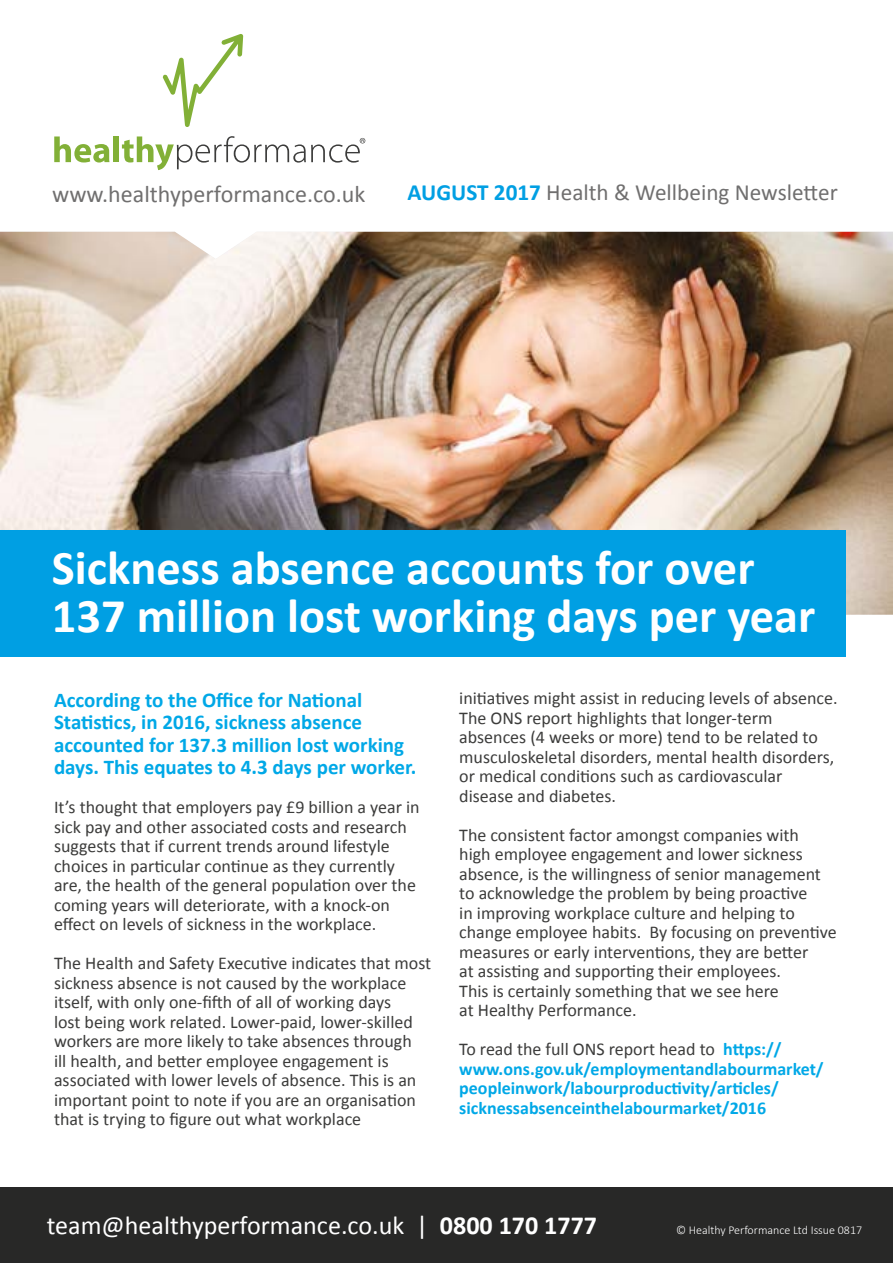
<style>
.page{position:relative;width:893px;height:1263px;background:#fff}
.page>*{position:absolute;margin:0;border:0;box-sizing:border-box;transform-origin:0 0}
.t1{font:700 48.6px/47.5px "Calibri";color:#fff}
.t2{font:26.1px "Calibri";color:#fff}
.t3{font:24px "Calibri";color:#706f6f}
.t4{font:23.25px "Calibri";color:#706f6f}
.t5{font:700 21px/22.5px "Calibri";color:#00a8e7}
.t6{font:18px/19.5px "Calibri";color:#3c3c3b}
.t7{font:700 18px/19.5px "Calibri";color:#00a8e7}
.t8{font:300 12px "Calibri";color:#fff}
.s1{font-weight:700;color:#009fe3}
.s2{font-weight:400;color:#3c3c3b}
.s3{font-weight:700}
</style>
<div class="page">
<img style="left:0;top:232px;width:893px;height:383px">
<div style="left:0;top:1187px;width:893px;height:76px;background:#282827"></div>
<svg style="left:163px;top:34px;width:80px;height:93px"></svg>
<svg style="left:54px;top:136px;width:55px;height:27px"></svg>
<div style="left:114px;top:136px;width:5px;height:26px;background:#82b037"></div>
<svg style="left:122px;top:136px;width:243px;height:34px"></svg>
<div style="left:1px;top:530px;width:845px;height:127px;background:#009fe3"></div>
<h3 class="t3" style="left:52px;top:179px;width:315px">www.healthyperformance.co.uk</h3>
<p class="t4" style="left:407px;top:178px;width:432px"><span class="s1">AUGUST 2017</span> Health &amp; Wellbeing Newsletter</p>
<h1 class="t1" style="left:52px;top:544px;width:765px">Sickness absence accounts for over<br>137 million lost working days per year</h1>
<p class="t5" style="left:54px;top:688px;width:364px">According to the Office for National Statistics, in 2016, sickness absence accounted for 137.3 million lost working days. This equates to 4.3 days per worker.</p>
<p class="t6" style="left:54px;top:798px;width:367px">It’s thought that employers pay £9 billion a year in sick pay and other associated costs and research suggests that if current trends around lifestyle choices in particular continue as they currently are, the health of the general population over the coming years will deteriorate, with a knock-on effect on levels of sickness in the workplace.</p>
<p class="t6" style="left:54px;top:954px;width:379px">The Health and Safety Executive indicates that most sickness absence is not caused by the workplace itself, with only one-fifth of all of working days<br>lost being work related. Lower-paid, lower-skilled workers are more likely to take absences through<br>ill health, and better employee engagement is associated with lower levels of absence. This is an important point to note if you are an organisation that is trying to figure out what workplace</p>
<p class="t6" style="left:459px;top:689px;width:380px">initiatives might assist in reducing levels of absence.<br>The ONS report highlights that longer-term absences (4 weeks or more) tend to be related to musculoskeletal disorders, mental health disorders, or medical conditions such as cardiovascular disease and diabetes.</p>
<p class="t6" style="left:459px;top:825px;width:379px">The consistent factor amongst companies with<br>high employee engagement and lower sickness absence, is the willingness of senior management to acknowledge the problem by being proactive<br>in improving workplace culture and helping to change employee habits. By focusing on preventive measures or early interventions, they are better<br>at assisting and supporting their employees.<br>This is certainly something that we see here<br>at Healthy Performance.</p>
<p class="t7" style="left:459px;top:1040px;width:366px"><span class="s2">To read the full ONS report head to</span> https:// www.ons.gov.uk/employmentandlabourmarket/ peopleinwork/labourproductivity/articles/ sicknessabsenceinthelabourmarket/2016</p>
<h2 class="t2" style="left:47px;top:1209px;width:552px">team@healthyperformance.co.uk | <span class="s3">0800 170 1777</span></h2>
<p class="t8" style="left:676px;top:1222px;width:188px">© Healthy Performance Ltd Issue 0817</p>
</div>
